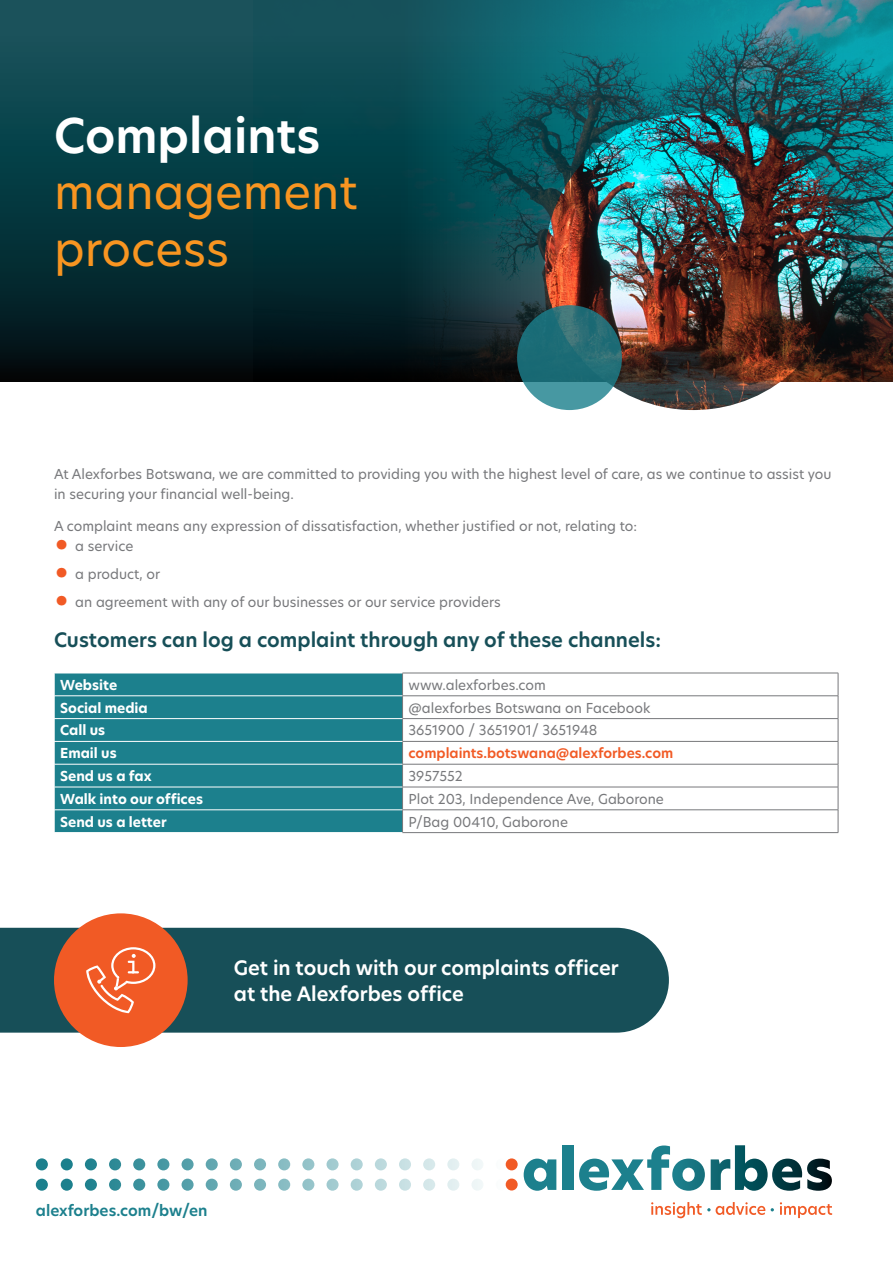
<style>
.page{position:relative;width:893px;height:1263px;background:#fff}
.page>*{position:absolute;margin:0;border:0;box-sizing:border-box;transform-origin:0 0}
.t1{font:46.8px/56.1px "New Hero";color:#f89521}
.t2{font:600 46.8px "New Hero";color:#fff}
.t3{font:600 19.5px/25.5px "New Hero";color:#fff}
.t4{font:600 19.5px "New Hero";color:#174f58}
.t5{font:600 15px "New Hero";color:#1c808d}
.t6{font:13.5px/19.5px "New Hero";color:#77787b}
.t7{font:13.5px "Hero New";color:#77787b}
.t8{font:700 13.5px "Hero New";color:#fff}
.t9{font:600 13.5px "Hero New";color:#f15a25}
.s1{font-weight:700;font-size:36px;color:#f15a25}
</style>
<div class="page">
<svg style="left:524px;top:1158px;width:32px;height:33px"></svg>
<div style="left:563px;top:1145px;width:10px;height:45px;background:#1c808d"></div>
<svg style="left:579px;top:1145px;width:126px;height:46px"></svg>
<svg style="left:711px;top:1145px;width:121px;height:46px"></svg>
<div style="left:506px;top:1158px;width:12px;height:12px;background:#f15a25;border-radius:50%"></div>
<div style="left:506px;top:1178px;width:12px;height:12px;background:#f15a25;border-radius:50%"></div>
<svg style="left:651px;top:1202px;width:114px;height:16px"></svg>
<svg style="left:780px;top:1202px;width:52px;height:16px"></svg>
<div style="left:471px;top:1158px;width:13px;height:12px;background:#f0f7f7;border-radius:50%"></div>
<div style="left:471px;top:1179px;width:13px;height:12px;background:#f0f7f7;border-radius:50%"></div>
<div style="left:447px;top:1158px;width:12px;height:12px;background:#e3eff1;border-radius:50%"></div>
<div style="left:447px;top:1179px;width:12px;height:12px;background:#e3eff1;border-radius:50%"></div>
<div style="left:423px;top:1158px;width:12px;height:12px;background:#d6e8ea;border-radius:50%"></div>
<div style="left:423px;top:1179px;width:12px;height:12px;background:#d6e8ea;border-radius:50%"></div>
<div style="left:399px;top:1158px;width:12px;height:12px;background:#c9e1e4;border-radius:50%"></div>
<div style="left:399px;top:1179px;width:12px;height:12px;background:#c9e1e4;border-radius:50%"></div>
<div style="left:375px;top:1158px;width:12px;height:12px;background:#bcd9dd;border-radius:50%"></div>
<div style="left:375px;top:1179px;width:12px;height:12px;background:#bcd9dd;border-radius:50%"></div>
<div style="left:351px;top:1158px;width:12px;height:12px;background:#afd2d7;border-radius:50%"></div>
<svg style="left:351px;top:1179px;width:12px;height:12px"></svg>
<svg style="left:326px;top:1158px;width:13px;height:12px"></svg>
<svg style="left:326px;top:1179px;width:13px;height:12px"></svg>
<svg style="left:302px;top:1158px;width:12px;height:12px"></svg>
<svg style="left:302px;top:1179px;width:12px;height:12px"></svg>
<div style="left:278px;top:1158px;width:12px;height:12px;background:#89bdc3;border-radius:50%"></div>
<div style="left:278px;top:1179px;width:12px;height:12px;background:#89bdc3;border-radius:50%"></div>
<div style="left:254px;top:1158px;width:12px;height:12px;background:#7cb5bd;border-radius:50%"></div>
<div style="left:254px;top:1179px;width:12px;height:12px;background:#7cb5bd;border-radius:50%"></div>
<div style="left:230px;top:1158px;width:12px;height:12px;background:#6faeb7;border-radius:50%"></div>
<div style="left:230px;top:1179px;width:12px;height:12px;background:#6faeb7;border-radius:50%"></div>
<svg style="left:206px;top:1158px;width:12px;height:12px"></svg>
<svg style="left:206px;top:1179px;width:12px;height:12px"></svg>
<svg style="left:182px;top:1158px;width:12px;height:12px"></svg>
<svg style="left:182px;top:1179px;width:12px;height:12px"></svg>
<svg style="left:157px;top:1158px;width:12px;height:12px"></svg>
<svg style="left:157px;top:1179px;width:12px;height:12px"></svg>
<svg style="left:133px;top:1158px;width:12px;height:12px"></svg>
<svg style="left:133px;top:1179px;width:12px;height:12px"></svg>
<div style="left:109px;top:1158px;width:12px;height:12px;background:#2e8a96;border-radius:50%"></div>
<div style="left:109px;top:1179px;width:12px;height:12px;background:#2e8a96;border-radius:50%"></div>
<div style="left:85px;top:1158px;width:12px;height:12px;background:#1c808d;border-radius:50%"></div>
<div style="left:85px;top:1179px;width:12px;height:12px;background:#1c808d;border-radius:50%"></div>
<div style="left:61px;top:1158px;width:12px;height:12px;background:#1c808d;border-radius:50%"></div>
<div style="left:61px;top:1179px;width:12px;height:12px;background:#1c808d;border-radius:50%"></div>
<div style="left:36px;top:1158px;width:12px;height:12px;background:#1c808d;border-radius:50%"></div>
<div style="left:36px;top:1179px;width:12px;height:12px;background:#1c808d;border-radius:50%"></div>
<div style="left:55px;top:674px;width:347px;height:158px;background:#1c808d"></div>
<hr style="left:402px;top:673px;width:436px;height:1px;background:#77787b">
<hr style="left:402px;top:695px;width:436px;height:1px;background:#77787b">
<hr style="left:402px;top:718px;width:436px;height:1px;background:#77787b">
<hr style="left:402px;top:741px;width:436px;height:1px;background:#77787b">
<hr style="left:402px;top:764px;width:436px;height:1px;background:#77787b">
<hr style="left:402px;top:787px;width:436px;height:1px;background:#77787b">
<hr style="left:402px;top:809px;width:436px;height:1px;background:#77787b">
<svg style="left:402px;top:673px;width:1px;height:159px"></svg>
<svg style="left:838px;top:673px;width:1px;height:159px"></svg>
<hr style="left:402px;top:832px;width:436px;height:1px;background:#77787b">
<hr style="left:54px;top:695px;width:348px;height:1px;background:#fff">
<hr style="left:54px;top:718px;width:348px;height:1px;background:#fff">
<hr style="left:54px;top:741px;width:348px;height:1px;background:#fff">
<hr style="left:54px;top:764px;width:348px;height:1px;background:#fff">
<hr style="left:54px;top:787px;width:348px;height:1px;background:#fff">
<hr style="left:54px;top:809px;width:348px;height:1px;background:#fff">
<svg style="left:54px;top:673px;width:1px;height:159px"></svg>
<div style="left:0;top:928px;width:669px;height:105px;background:#174f58"></div>
<div style="left:54px;top:913px;width:134px;height:134px;background:#f15a25;border-radius:50%"></div>
<svg style="left:86px;top:947px;width:69px;height:66px"></svg>
<svg style="left:0;top:0;width:893px;height:382px;background:#0c434b"></svg>
<img style="left:545px;top:113px;width:297px;height:297px;border-radius:148px">
<svg style="left:517px;top:305px;width:105px;height:105px;background:#2a767f"></svg>
<h1 class="t2" style="left:54px;top:104px;width:268px">Complaints</h1>
<h1 class="t1" style="left:54px;top:163px;width:305px">management process</h1>
<p class="t6" style="left:54px;top:464px;width:779px">At Alexforbes Botswana, we are committed to providing you with the highest level of care, as we continue to assist you in securing your financial well-being.</p>
<p class="t6" style="left:54px;top:516px;width:585px">A complaint means any expression of dissatisfaction, whether justified or not, relating to:</p>
<p class="t6" style="left:54px;top:536px;width:81px"><span class="s1">•</span> a service</p>
<p class="t6" style="left:54px;top:564px;width:108px"><span class="s1">•</span> a product, or</p>
<p class="t6" style="left:54px;top:592px;width:448px"><span class="s1">•</span> an agreement with any of our businesses or our service providers</p>
<h2 class="t4" style="left:54px;top:627px;width:608px">Customers can log a complaint through any of these channels:</h2>
<p class="t8" style="left:60px;top:676px;width:59px">Website</p>
<p class="t7" style="left:409px;top:676px;width:139px">www.alexforbes.com</p>
<p class="t8" style="left:60px;top:698px;width:89px">Social media</p>
<p class="t7" style="left:409px;top:698px;width:243px">@alexforbes Botswana on Facebook</p>
<p class="t8" style="left:60px;top:721px;width:46px">Call us</p>
<p class="t7" style="left:409px;top:721px;width:190px">3651900 / 3651901/ 3651948</p>
<p class="t8" style="left:60px;top:744px;width:58px">Email us</p>
<p class="t9" style="left:409px;top:744px;width:266px">complaints.botswana@alexforbes.com</p>
<p class="t8" style="left:60px;top:767px;width:93px">Send us a fax</p>
<p class="t7" style="left:409px;top:767px;width:56px">3957552</p>
<p class="t8" style="left:60px;top:790px;width:144px">Walk into our offices</p>
<p class="t7" style="left:409px;top:790px;width:257px">Plot 203, Independence Ave, Gaborone</p>
<p class="t8" style="left:60px;top:812px;width:108px">Send us a letter</p>
<p class="t7" style="left:409px;top:812px;width:161px">P/Bag 00410, Gaborone</p>
<h2 class="t3" style="left:234px;top:955px;width:386px">Get in touch with our complaints officer at the Alexforbes office</h2>
<p class="t5" style="left:36px;top:1200px;width:173px">alexforbes.com/bw/en</p>
</div>
